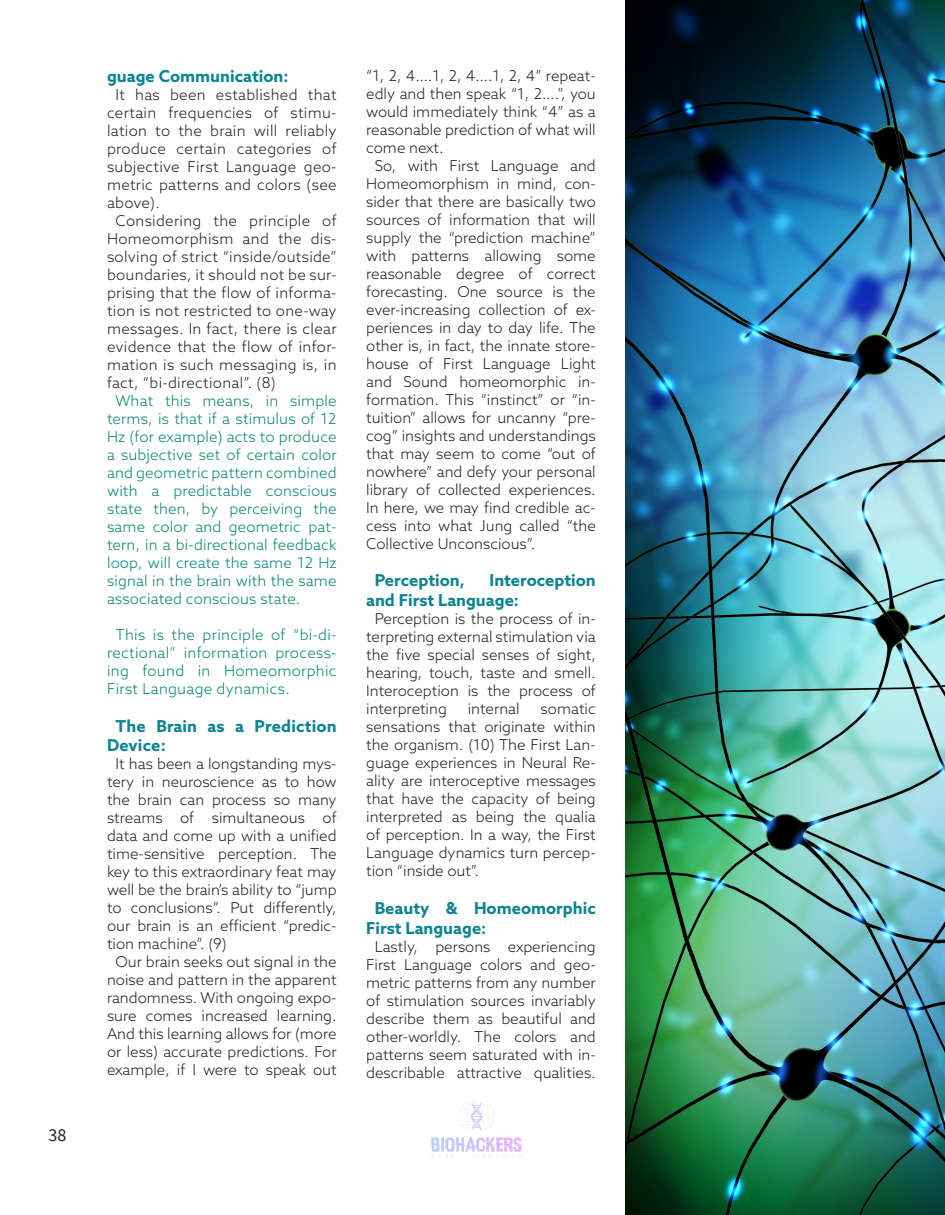
<style>
.page{position:relative;width:945px;height:1215px;background:#fff}
.page>*{position:absolute;margin:0;border:0;box-sizing:border-box;transform-origin:0 0}
.t1{font:18px "Source Sans Pro";color:#231f20}
.tipografia_para_revi{font:700 16.5px/19.8px "Azo Sans";color:#0d8492}
.tipografia_para_revi-2{font:300 15px/18px "Azo Sans";color:#231f20;text-align:justify}
.tipografia_para_revi-3{font:300 15px/18px "Azo Sans";letter-spacing:.01em;color:#038570;text-align:justify}
</style>
<div class="page">
<img style="left:431px;top:1101px;width:91px;height:57px">
<img style="left:625px;top:0;width:320px;height:1215px">
<p class="t1" style="left:48px;top:1124px;width:19px">38</p>
<p class="tipografia_para_revi" style="left:107px;top:66px;width:183px">guage Communication:</p>
<p class="tipografia_para_revi-2" style="left:107px;top:85px;width:231px;text-indent:9px">It has been established that certain frequencies of stimu&shy;lation to the brain will reliably produce certain categories of subjective First Language geo&shy;metric patterns and colors (see above).</p>
<p class="tipografia_para_revi-2" style="left:107px;top:211px;width:231px;text-indent:9px">Considering the principle of Homeomorphism and the dis&shy;solving of strict “inside/outside” boundaries, it should not be sur&shy;prising that the flow of informa&shy;tion is not restricted to one-way messages. In fact, there is clear evidence that the flow of infor&shy;mation is such messaging is, in fact, “bi-directional”. (8)</p>
<p class="tipografia_para_revi-3" style="left:107px;top:391px;width:231px;text-indent:9px">What this means, in simple terms, is that if a stimulus of 12<br>Hz (for example) acts to produce a subjective set of certain color and geometric pattern combined with a predictable conscious state then, by perceiving the same color and geometric pat&shy;tern, in a bi-directional feedback loop, will create the same 12 Hz signal in the brain with the same associated conscious state.</p>
<p class="tipografia_para_revi-3" style="left:107px;top:625px;width:231px;text-indent:9px">This is the principle of “bi-di&shy;rectional” information process&shy;ing found in Homeomorphic First Language dynamics.</p>
<p class="tipografia_para_revi" style="left:107px;top:716px;width:231px;text-indent:9px">The Brain as a Prediction<br>Device:</p>
<p class="tipografia_para_revi-2" style="left:107px;top:755px;width:231px;text-indent:9px">It has been a longstanding mys&shy;tery in neuroscience as to how the brain can process so many streams of simultaneous of data and come up with a unified time-sensitive perception. The key to this extraordinary feat may well be the brain’s ability to “jump to conclusions”. Put differently, our brain is an efficient “predic&shy;tion machine”. (9)</p>
<p class="tipografia_para_revi-2" style="left:107px;top:953px;width:231px;text-align:center">Our brain seeks out signal in the noise and pattern in the apparent randomness. With ongoing expo&shy;sure comes increased learning.<br>And this learning allows for (more or less) accurate predictions. For example, if I were to speak out</p>
<p class="tipografia_para_revi-2" style="left:366px;top:66px;width:231px">“1, 2, 4….1, 2, 4….1, 2, 4” repeat&shy;edly and then speak “1, 2….”, you would immediately think “4” as a reasonable prediction of what will come next.</p>
<p class="tipografia_para_revi-2" style="left:366px;top:156px;width:231px;text-indent:9px">So, with First Language and Homeomorphism in mind, con&shy;sider that there are basically two sources of information that will supply the “prediction machine” with patterns allowing some reasonable degree of correct forecasting. One source is the ever-increasing collection of ex&shy;periences in day to day life. The other is, in fact, the innate store&shy;house of First Language Light and Sound homeomorphic in&shy;formation. This “instinct” or “in&shy;tuition” allows for uncanny “pre&shy;cog” insights and understandings that may seem to come “out of nowhere” and defy your personal library of collected experiences.<br>In here, we may find credible ac&shy;cess into what Jung called “the Collective Unconscious”.</p>
<p class="tipografia_para_revi" style="left:375px;top:570px;width:92px">Perception,</p>
<p class="tipografia_para_revi" style="left:366px;top:570px;width:231px;text-indent:123px">Interoception and First Language:</p>
<p class="tipografia_para_revi-2" style="left:366px;top:610px;width:231px;text-indent:9px">Perception is the process of in&shy;terpreting external stimulation via the five special senses of sight, hearing, touch, taste and smell.<br>Interoception is the process of interpreting</p>
<p class="tipografia_para_revi-2" style="left:468px;top:700px;width:53px">internal</p>
<p class="tipografia_para_revi-2" style="left:366px;top:700px;width:231px;text-indent:174px">somatic sensations that originate within the organism. (10) The First Lan&shy;guage experiences in Neural Re&shy;ality are interoceptive messages that have the capacity of being interpreted as being the qualia of perception. In a way, the First Language dynamics turn percep&shy;tion “inside out”.</p>
<p class="tipografia_para_revi" style="left:366px;top:898px;width:231px;text-indent:9px">Beauty &amp; Homeomorphic<br>First Language:</p>
<p class="tipografia_para_revi-2" style="left:366px;top:937px;width:231px;text-align:center">Lastly, persons experiencing<br>First Language colors and geo&shy;metric patterns from any number of stimulation sources invariably describe them as beautiful and other-worldly. The colors and patterns seem saturated with in&shy;describable attractive qualities.</p>
</div>
